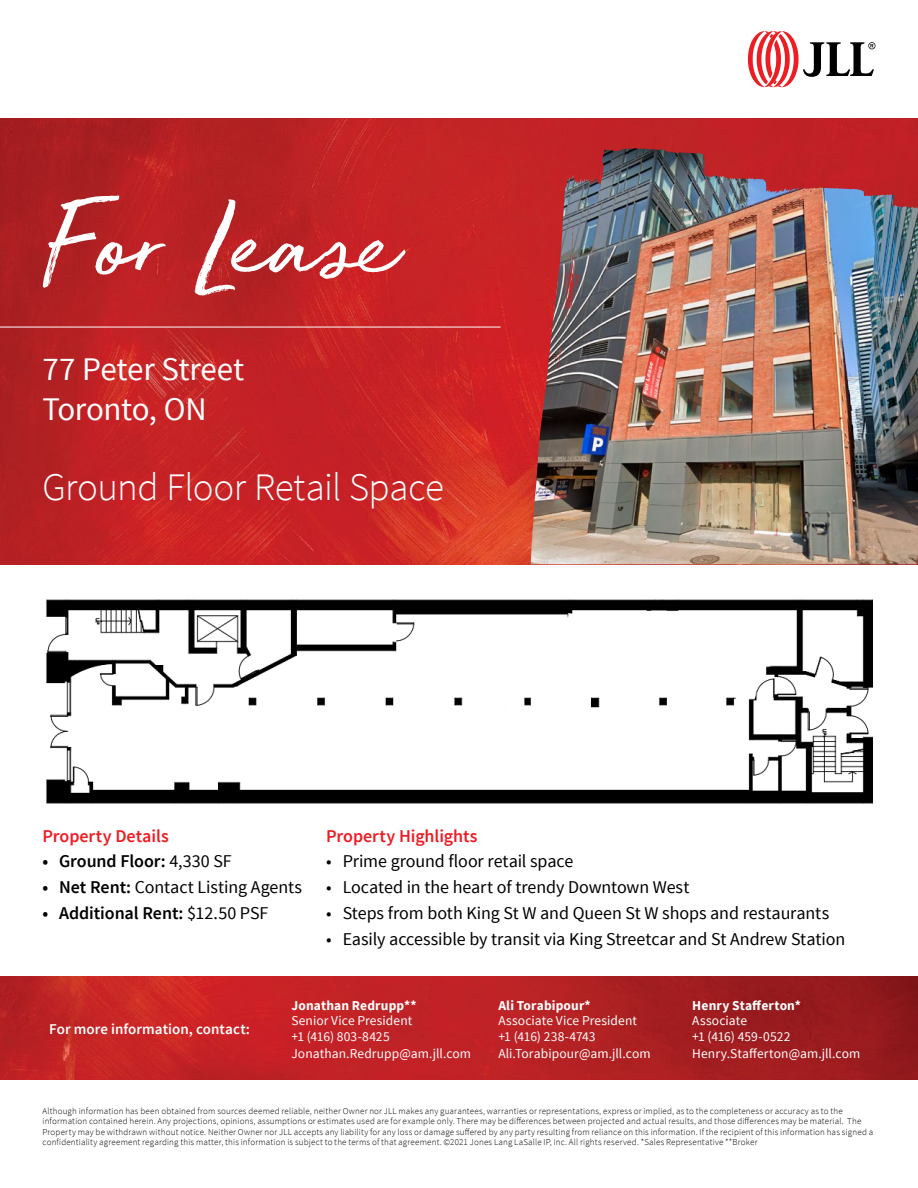
<style>
.page{position:relative;width:918px;height:1188px;background:#fff}
.page>*{position:absolute;margin:0;border:0;box-sizing:border-box;transform-origin:0 0}
.t1{font:114px "JLL Hand";color:#fff}
.t2{font:300 39px "Source Sans Pro";letter-spacing:-.015em;color:#fff}
.t3{font:300 36px "Source Sans Pro";letter-spacing:-.02em;color:#fff}
.t4{font:33px/40.2px "Source Sans Pro";letter-spacing:-.01em;color:#fff}
.t5{font:18px "Source Sans Pro";letter-spacing:-.005em;color:#000}
.t6{font:600 18px "Source Sans Pro";letter-spacing:-.005em;color:#000}
.t7{font:600 18px "Source Sans Pro";letter-spacing:-.005em;color:#ed1d24}
.t8{font:600 15px "Source Sans Pro";letter-spacing:.005em;color:#fff}
.t9{font:13.5px/16.5px "Source Sans Pro";letter-spacing:.005em;color:#fff}
.t10{font:700 13.5px "Source Sans Pro";letter-spacing:.01em;color:#fff}
.t11{font:300 9px/10.5px "Source Sans Pro";letter-spacing:.02em;color:#000}
.s1{font-weight:400}
.s2{font-weight:600}
</style>
<div class="page">
<img style="left:46px;top:599px;width:827px;height:205px">
<svg style="left:748px;top:31px;width:127px;height:56px"></svg>
<img style="left:0;top:976px;width:918px;height:103px">
<img style="left:0;top:119px;width:918px;height:445px">
<hr style="left:0;top:327px;width:501px;height:1px;background:#fff">
<img style="left:569px;top:148px;width:65px;height:37px">
<h1 class="t1" style="left:43px;top:166px;width:367px">For Lease</h1>
<h3 class="t4" style="left:43px;top:349px;width:203px">77 Peter Street<br>Toronto, ON</h3>
<h3 class="t3" style="left:43px;top:355px;width:248px">Subtitle/highlight</h3>
<h2 class="t2" style="left:43px;top:463px;width:403px">Ground Floor Retail Space</h2>
<h3 class="t7" style="left:43px;top:824px;width:128px">Property Details</h3>
<h3 class="t6" style="left:43px;top:850px;width:191px">• Ground Floor: <span class="s1">4,330 SF</span></h3>
<h3 class="t5" style="left:43px;top:876px;width:261px"><span class="s2">• Net Rent:</span> Contact Listing Agents</h3>
<h3 class="t6" style="left:43px;top:902px;width:227px">• Additional Rent: <span class="s1">$12.50 PSF</span></h3>
<h3 class="t7" style="left:326px;top:824px;width:153px">Property Highlights</h3>
<h3 class="t5" style="left:326px;top:850px;width:249px">• Prime ground floor retail space</h3>
<h3 class="t5" style="left:326px;top:876px;width:365px">• Located in the heart of trendy Downtown West</h3>
<h3 class="t5" style="left:326px;top:902px;width:505px">• Steps from both King St W and Queen St W shops and restaurants</h3>
<h3 class="t5" style="left:326px;top:928px;width:521px">• Easily accessible by transit via King Streetcar and St Andrew Station</h3>
<h3 class="t8" style="left:49px;top:1020px;width:202px">For more information, contact:</h3>
<h3 class="t10" style="left:291px;top:996px;width:127px">Jonathan Redrupp**</h3>
<h3 class="t9" style="left:291px;top:1012px;width:181px">Senior Vice President<br>+1 (416) 803-8425<br>Jonathan.Redrupp@am.jll.com</h3>
<h3 class="t10" style="left:498px;top:996px;width:94px">Ali Torabipour*</h3>
<h3 class="t9" style="left:498px;top:1012px;width:154px">Associate Vice President +1 (416) 238-4743<br>Ali.Torabipour@am.jll.com</h3>
<h3 class="t10" style="left:692px;top:996px;width:110px">Henry Stafferton*</h3>
<h3 class="t9" style="left:692px;top:1012px;width:170px">Associate<br>+1 (416) 459-0522<br>Henry.Stafferton@am.jll.com</h3>
<p class="t11" style="left:43px;top:1106px;width:832px">Although information has been obtained from sources deemed reliable, neither Owner nor JLL makes any guarantees, warranties or representations, express or implied, as to the completeness or accuracy as to the information contained herein. Any projections, opinions, assumptions or estimates used are for example only. There may be differences between projected and actual results, and those differences may be material. The Property may be withdrawn without notice. Neither Owner nor JLL accepts any liability for any loss or damage suffered by any party resulting from reliance on this information. If the recipient of this information has signed a confidentiality agreement regarding this matter, this information is subject to the terms of that agreement. ©2021 Jones Lang LaSalle IP, Inc. All rights reserved. *Sales Representative **Broker</p>
</div>
